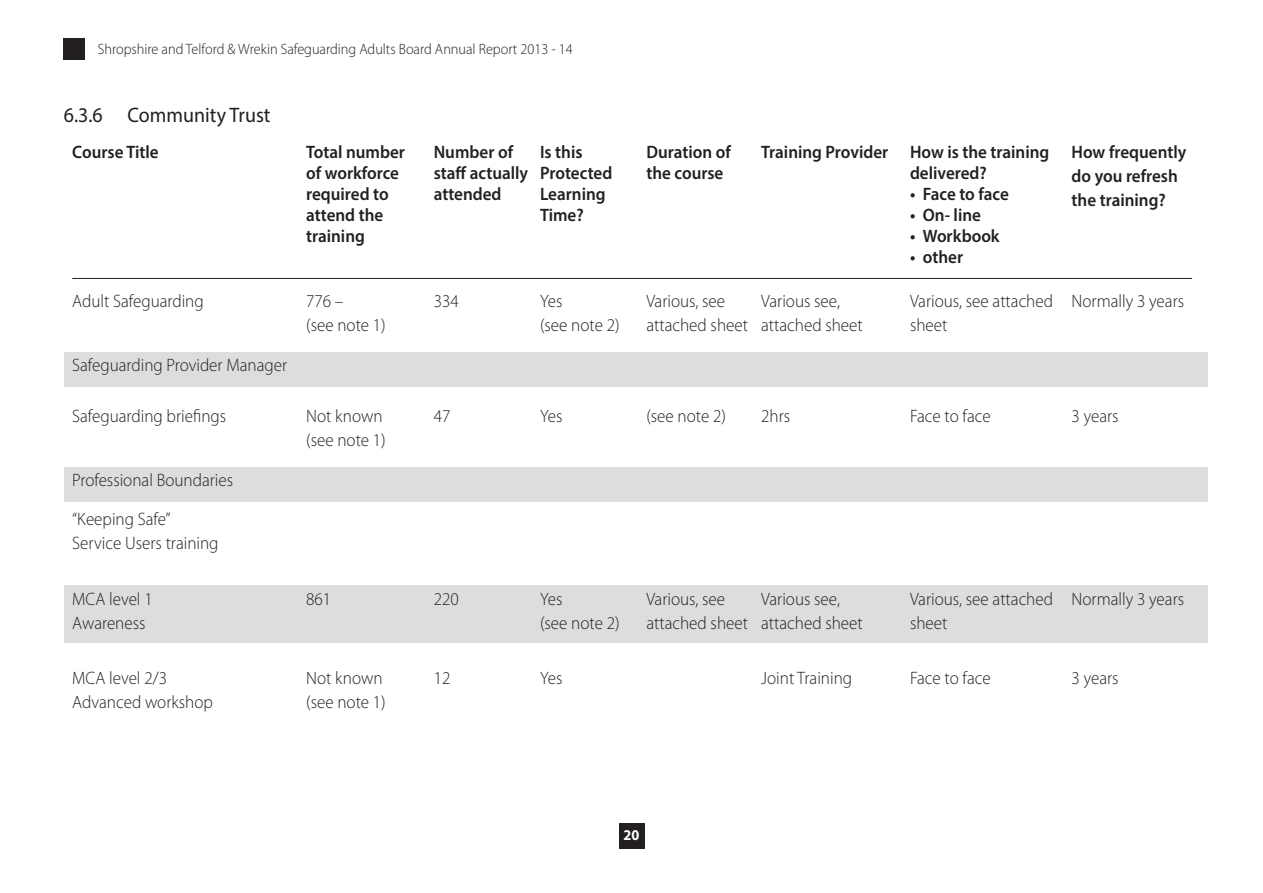
<style>
.page{position:relative;width:1263px;height:893px;background:#fff}
.page>*{position:absolute;margin:0;border:0;box-sizing:border-box;transform-origin:0 0}
.t1{font:21px "Myriad Pro";color:#231f20;scale:.95 1}
.t2{font:300 18px/24px "Myriad Pro";color:#231f20;scale:.95 1}
.t3{font:600 18px/21px "Myriad Pro";color:#231f20;scale:.95 1}
.t4{font:300 15px "Myriad Pro";color:#231f20;scale:.95 1}
.t5{font:700 15px "Myriad Pro";color:#fff;scale:.95 1}
</style>
<div class="page">
<div style="left:64px;top:352px;width:1144px;height:34px;background:#dcdddf"></div>
<div style="left:64px;top:468px;width:1144px;height:34px;background:#dcdddf"></div>
<div style="left:64px;top:585px;width:1144px;height:58px;background:#dcdddf"></div>
<div style="left:619px;top:823px;width:25px;height:25px;background:#231f20"></div>
<div style="left:64px;top:38px;width:21px;height:22px;background:#231f20"></div>
<hr style="left:72px;top:278px;width:1120px;height:1px;background:#231f20">
<p class="t4" style="left:98px;top:43px;width:501px">Shropshire and Telford &amp; Wrekin Safeguarding Adults Board Annual Report 2013 - 14</p>
<p class="t1" style="left:64px;top:107px;width:219px">6.3.6 Community Trust</p>
<p class="t3" style="left:72px;top:143px;width:92px">Course Title</p>
<p class="t3" style="left:306px;top:143px;width:106px">Total number of workforce required to attend the training</p>
<p class="t3" style="left:434px;top:143px;width:101px">Number of staff actually attended</p>
<p class="t3" style="left:540px;top:143px;width:78px">Is this<br>Protected<br>Learning<br>Time?</p>
<p class="t3" style="left:646px;top:143px;width:90px">Duration of the course</p>
<p class="t3" style="left:910px;top:143px;width:148px;text-indent:-149px">Training Provider How is the training delivered?</p>
<p class="t3" style="left:910px;top:185px;width:106px">• Face to face</p>
<p class="t3" style="left:910px;top:206px;width:76px">• On- line</p>
<p class="t3" style="left:910px;top:227px;width:96px">• Workbook</p>
<p class="t3" style="left:910px;top:248px;width:57px">• other</p>
<p class="t3" style="left:1072px;top:142px;width:122px;line-height:24px">How frequently do you refresh the training?</p>
<p class="t2" style="left:72px;top:290px;width:140px">Adult Safeguarding</p>
<p class="t2" style="left:306px;top:290px;width:85px">776 –<br>(see note 1)</p>
<p class="t2" style="left:434px;top:290px;width:28px">334</p>
<p class="t2" style="left:540px;top:290px;width:85px">Yes<br>(see note 2)</p>
<p class="t2" style="left:646px;top:290px;width:108px">Various, see attached sheet</p>
<p class="t2" style="left:761px;top:290px;width:108px">Various see, attached sheet</p>
<p class="t2" style="left:910px;top:290px;width:152px">Various, see attached sheet</p>
<p class="t2" style="left:1072px;top:290px;width:120px">Normally 3 years</p>
<p class="t2" style="left:72px;top:354px;width:228px">Safeguarding Provider Manager</p>
<p class="t2" style="left:72px;top:405px;width:163px">Safeguarding briefings</p>
<p class="t2" style="left:306px;top:405px;width:85px">Not known (see note 1)</p>
<p class="t2" style="left:434px;top:405px;width:19px">47</p>
<p class="t2" style="left:540px;top:405px;width:25px">Yes</p>
<p class="t2" style="left:646px;top:405px;width:85px">(see note 2)</p>
<p class="t2" style="left:761px;top:405px;width:32px">2hrs</p>
<p class="t2" style="left:910px;top:405px;width:86px">Face to face</p>
<p class="t2" style="left:1072px;top:405px;width:51px">3 years</p>
<p class="t2" style="left:72px;top:469px;width:171px">Professional Boundaries</p>
<p class="t2" style="left:72px;top:509px;width:155px">“Keeping Safe”<br>Service Users training</p>
<p class="t2" style="left:72px;top:589px;width:86px">MCA level 1<br>Awareness</p>
<p class="t2" style="left:306px;top:589px;width:28px">861</p>
<p class="t2" style="left:434px;top:589px;width:28px">220</p>
<p class="t2" style="left:540px;top:589px;width:85px">Yes<br>(see note 2)</p>
<p class="t2" style="left:646px;top:589px;width:108px">Various, see attached sheet</p>
<p class="t2" style="left:761px;top:589px;width:108px">Various see, attached sheet</p>
<p class="t2" style="left:910px;top:589px;width:152px">Various, see attached sheet</p>
<p class="t2" style="left:1072px;top:589px;width:120px">Normally 3 years</p>
<p class="t2" style="left:72px;top:667px;width:149px">MCA level 2/3<br>Advanced workshop</p>
<p class="t2" style="left:306px;top:667px;width:85px">Not known (see note 1)</p>
<p class="t2" style="left:434px;top:667px;width:19px">12</p>
<p class="t2" style="left:540px;top:667px;width:25px">Yes</p>
<p class="t2" style="left:761px;top:667px;width:97px">Joint Training</p>
<p class="t2" style="left:910px;top:667px;width:86px">Face to face</p>
<p class="t2" style="left:1072px;top:667px;width:51px">3 years</p>
<p class="t5" style="left:624px;top:830px;width:18px">20</p>
</div>
